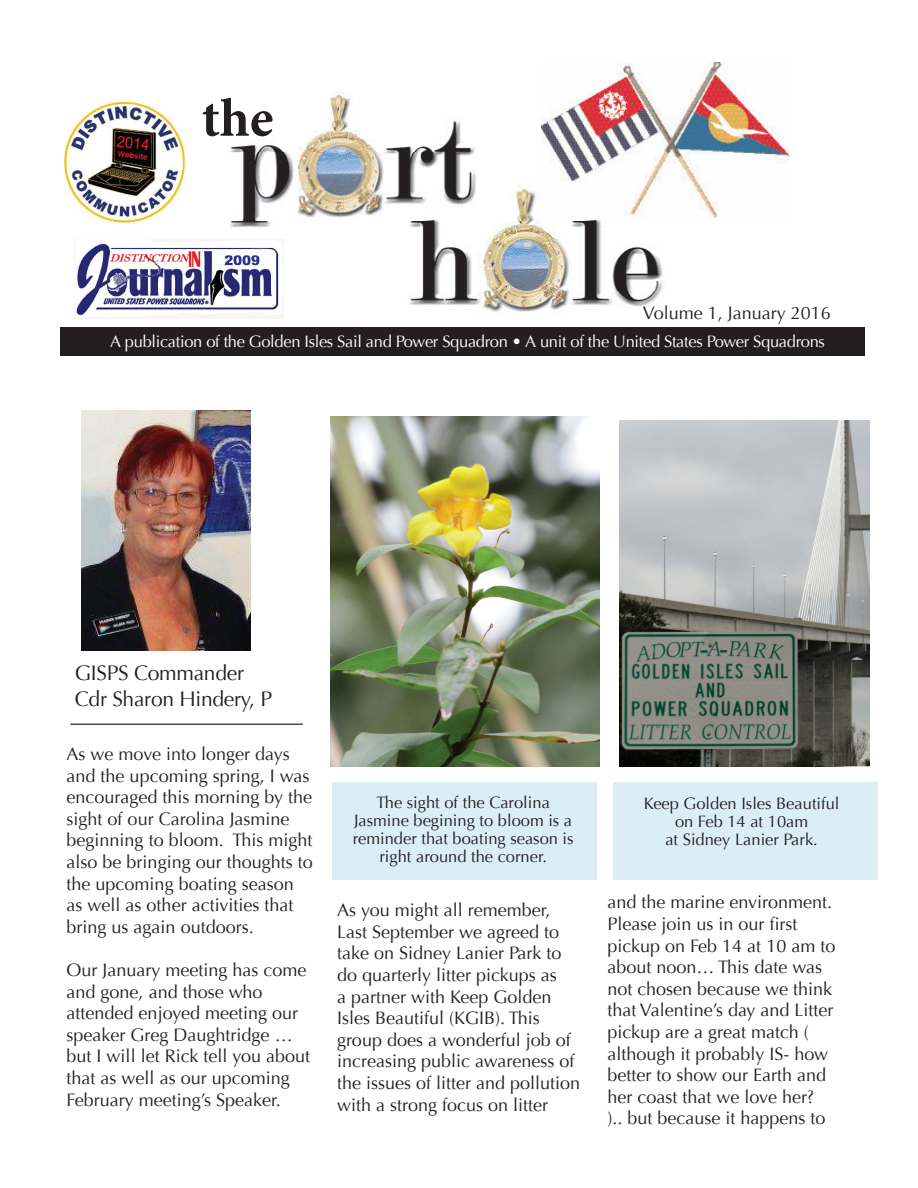
<style>
.page{position:relative;width:918px;height:1188px;background:#fff}
.page>*{position:absolute;margin:0;border:0;box-sizing:border-box;transform-origin:0 0}
.t1{font:700 54.3px "Minion Pro";color:#231f20}
.t2{font:21px/25.5px "Optima";letter-spacing:-.01em;color:#231f20}
.t3{font:18px/21.6px "Optima";color:#231f20}
.t4{font:16.5px/18px "Optima";color:#231f20;text-align:center}
.t5{font:16.5px "Optima";letter-spacing:-.02em;color:#fff}
</style>
<div class="page">
<img style="left:230px;top:91px;width:433px;height:221px">
<img style="left:542px;top:63px;width:246px;height:155px">
<div style="left:60px;top:327px;width:805px;height:29px;background:#231f20"></div>
<img style="left:76px;top:239px;width:208px;height:78px">
<img style="left:64px;top:101px;width:121px;height:122px">
<hr style="left:70px;top:724px;width:233px;height:1px;background:#231f20">
<img style="left:81px;top:410px;width:170px;height:240px">
<img style="left:330px;top:416px;width:270px;height:350px">
<img style="left:620px;top:420px;width:249px;height:346px">
<div style="left:332px;top:782px;width:265px;height:97px;background:#dbedf5"></div>
<div style="left:614px;top:782px;width:264px;height:97px;background:#dbedf5"></div>
<h1 class="t1" style="left:202px;top:80px;width:73px">the</h1>
<p class="t3" style="left:643px;top:303px;width:189px">Volume 1, January 2016</p>
<p class="t5" style="left:110px;top:332px;width:716px">A publication of the Golden Isles Sail and Power Squadron • A unit of the United States Power Squadrons</p>
<p class="t2" style="left:75px;top:661px;width:199px">GISPS Commander<br>Cdr Sharon Hindery, P</p>
<p class="t3" style="left:67px;top:743px;width:248px">As we move into longer days and the upcoming spring, I was encouraged this morning by the sight of our Carolina Jasmine beginning to bloom. This might also be bringing our thoughts to the upcoming boating season as well as other activities that bring us again outdoors.</p>
<p class="t3" style="left:67px;top:959px;width:245px">Our January meeting has come and gone, and those who attended enjoyed meeting our speaker Greg Daughtridge … but I will let Rick tell you about that as well as our upcoming<br>February meeting’s Speaker.</p>
<p class="t4" style="left:353px;top:794px;width:223px">The sight of the Carolina<br>Jasmine begining to bloom is a reminder that boating season is right around the corner.</p>
<p class="t4" style="left:644px;top:795px;width:197px">Keep Golden Isles Beautiful on Feb 14 at 10am<br>at Sidney Lanier Park.</p>
<p class="t3" style="left:337px;top:900px;width:245px">As you might all remember,<br>Last September we agreed to take on Sidney Lanier Park to do quarterly litter pickups as<br>a partner with Keep Golden<br>Isles Beautiful (KGIB). This group does a wonderful job of increasing public awareness of the issues of litter and pollution with a strong focus on litter</p>
<p class="t3" style="left:607px;top:892px;width:229px">and the marine environment.<br>Please join us in our first pickup on Feb 14 at 10 am to about noon… This date was not chosen because we think that Valentine’s day and Litter pickup are a great match ( although it probably IS- how better to show our Earth and her coast that we love her?<br>).. but because it happens to</p>
</div>
